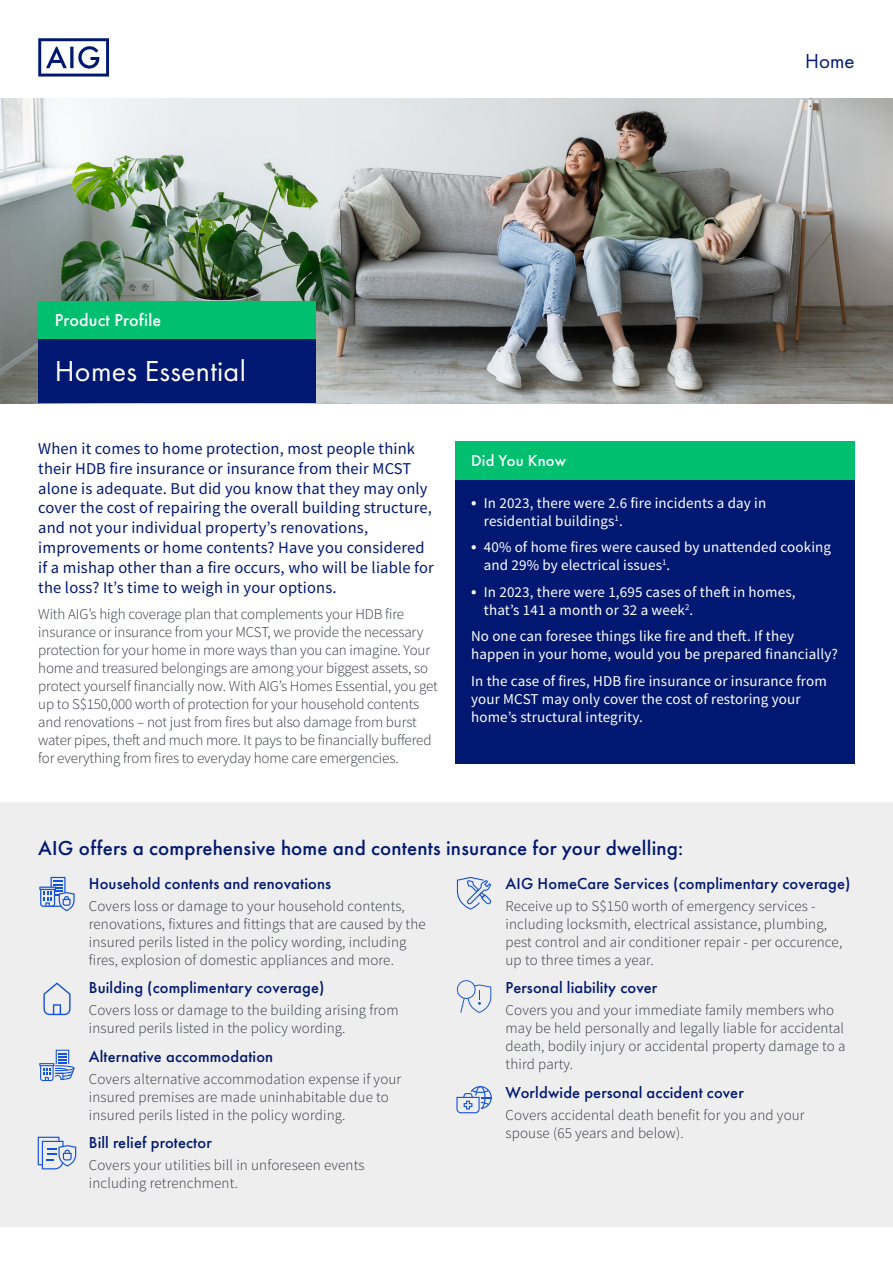
<style>
.page{position:relative;width:893px;height:1263px;background:#fff}
.page>*{position:absolute;margin:0;border:0;box-sizing:border-box;transform-origin:0 0}
.t1{font:30px "Futura PT";letter-spacing:.01em;color:#fff}
.t2{font:500 21px "Futura PT";letter-spacing:.01em;color:#001871}
.t3{font:21px "Futura PT";color:#001871}
.t4{font:500 18px "Futura PT";letter-spacing:.01em;color:#fff}
.t5{font:16.5px/19.8px "Source Sans Pro";letter-spacing:.01em;color:#001871}
.t6{font:500 16.5px "Futura PT";letter-spacing:.01em;color:#001871}
.t7{font:500 16.5px "Futura PT";letter-spacing:.01em;color:#fff}
.t8{font:300 15px/18px "Source Sans Pro";letter-spacing:.01em;color:#343741}
.t9{font:300 15px/18px "Source Sans Pro";letter-spacing:-.01em;color:#343741}
.t10{font:15px/18px "Source Sans Pro";letter-spacing:.01em;color:#fff}
.s1{font-size:18px}
</style>
<div class="page">
<div style="left:0;top:802px;width:893px;height:425px;background:#eee"></div>
<img style="left:0;top:98px;width:893px;height:305px">
<svg style="left:38px;top:38px;width:71px;height:39px"></svg>
<div style="left:38px;top:301px;width:278px;height:44px;background:#00bf6f"></div>
<div style="left:38px;top:339px;width:278px;height:64px;background:#001871"></div>
<div style="left:455px;top:480px;width:400px;height:284px;background:#001871"></div>
<div style="left:455px;top:442px;width:400px;height:38px;background:#00bf6f"></div>
<svg style="left:40px;top:877px;width:35px;height:34px"></svg>
<svg style="left:43px;top:982px;width:28px;height:33px"></svg>
<svg style="left:457px;top:980px;width:34px;height:33px"></svg>
<svg style="left:456px;top:1086px;width:36px;height:27px"></svg>
<svg style="left:38px;top:1137px;width:38px;height:32px"></svg>
<hr style="left:39px;top:1063px;width:15px;height:3px;background:#1352de">
<svg style="left:40px;top:1050px;width:35px;height:31px"></svg>
<svg style="left:457px;top:877px;width:34px;height:32px"></svg>
<h2 class="t3" style="left:805px;top:49px;width:51px">Home</h2>
<p class="t4" style="left:55px;top:309px;width:108px">Product Profile</p>
<h1 class="t1" style="left:55px;top:353px;width:193px">Homes Essential</h1>
<p class="t5" style="left:38px;top:438px;width:397px">When it comes to home protection, most people think their HDB fire insurance or insurance from their MCST alone is adequate. But did you know that they may only cover the cost of repairing the overall building structure, and not your individual property’s renovations, improvements or home contents? Have you considered if a mishap other than a fire occurs, who will be liable for the loss? It’s time to weigh in your options.</p>
<p class="t9" style="left:38px;top:605px;width:401px">With AIG’s high coverage plan that complements your HDB fire insurance or insurance from your MCST, we provide the necessary protection for your home in more ways than you can imagine. Your home and treasured belongings are among your biggest assets, so protect yourself financially now. With AIG’s Homes Essential, you get up to S$150,000 worth of protection for your household contents and renovations – not just from fires but also damage from burst water pipes, theft and much more. It pays to be financially buffered for everything from fires to everyday home care emergencies.</p>
<p class="t7" style="left:471px;top:450px;width:97px">Did You Know</p>
<p class="t10" style="left:484px;top:493px;width:284px;text-indent:-13px"><span class="s1">•</span> In 2023, there were 2.6 fire incidents a day in residential buildings<sup>1</sup>.</p>
<p class="t10" style="left:484px;top:538px;width:349px;text-indent:-13px"><span class="s1">•</span> 40% of home fires were caused by unattended cooking and 29% by electrical issues<sup>1</sup>.</p>
<p class="t10" style="left:484px;top:582px;width:313px;text-indent:-13px"><span class="s1">•</span> In 2023, there were 1,695 cases of theft in homes, that’s 141 a month or 32 a week<sup>2</sup>.</p>
<p class="t10" style="left:471px;top:627px;width:368px">No one can foresee things like fire and theft. If they happen in your home, would you be prepared financially?</p>
<p class="t10" style="left:471px;top:671px;width:357px">In the case of fires, HDB fire insurance or insurance from your MCST may only cover the cost of restoring your home’s structural integrity.</p>
<h2 class="t2" style="left:38px;top:836px;width:647px">AIG offers a comprehensive home and contents insurance for your dwelling:</h2>
<p class="t6" style="left:89px;top:873px;width:244px">Household contents and renovations</p>
<p class="t8" style="left:89px;top:897px;width:338px">Covers loss or damage to your household contents, renovations, fixtures and fittings that are caused by the insured perils listed in the policy wording, including fires, explosion of domestic appliances and more.</p>
<p class="t6" style="left:89px;top:978px;width:237px">Building (complimentary coverage)</p>
<p class="t8" style="left:89px;top:1001px;width:311px">Covers loss or damage to the building arising from insured perils listed in the policy wording.</p>
<p class="t6" style="left:89px;top:1046px;width:186px">Alternative accommodation</p>
<p class="t8" style="left:89px;top:1070px;width:314px">Covers alternative accommodation expense if your insured premises are made uninhabitable due to insured perils listed in the policy wording.</p>
<p class="t6" style="left:89px;top:1133px;width:125px">Bill relief protector</p>
<p class="t8" style="left:89px;top:1156px;width:277px">Covers your utilities bill in unforeseen events including retrenchment.</p>
<p class="t6" style="left:506px;top:873px;width:346px">AIG HomeCare Services (complimentary coverage)</p>
<p class="t8" style="left:506px;top:897px;width:338px">Receive up to S$150 worth of emergency services - including locksmith, electrical assistance, plumbing, pest control and air conditioner repair - per occurence, up to three times a year.</p>
<p class="t6" style="left:506px;top:978px;width:153px">Personal liability cover</p>
<p class="t8" style="left:506px;top:1001px;width:341px">Covers you and your immediate family members who may be held personally and legally liable for accidental death, bodily injury or accidental property damage to a third party.</p>
<p class="t6" style="left:506px;top:1082px;width:240px">Worldwide personal accident cover</p>
<p class="t8" style="left:506px;top:1106px;width:301px">Covers accidental death benefit for you and your spouse (65 years and below).</p>
</div>
